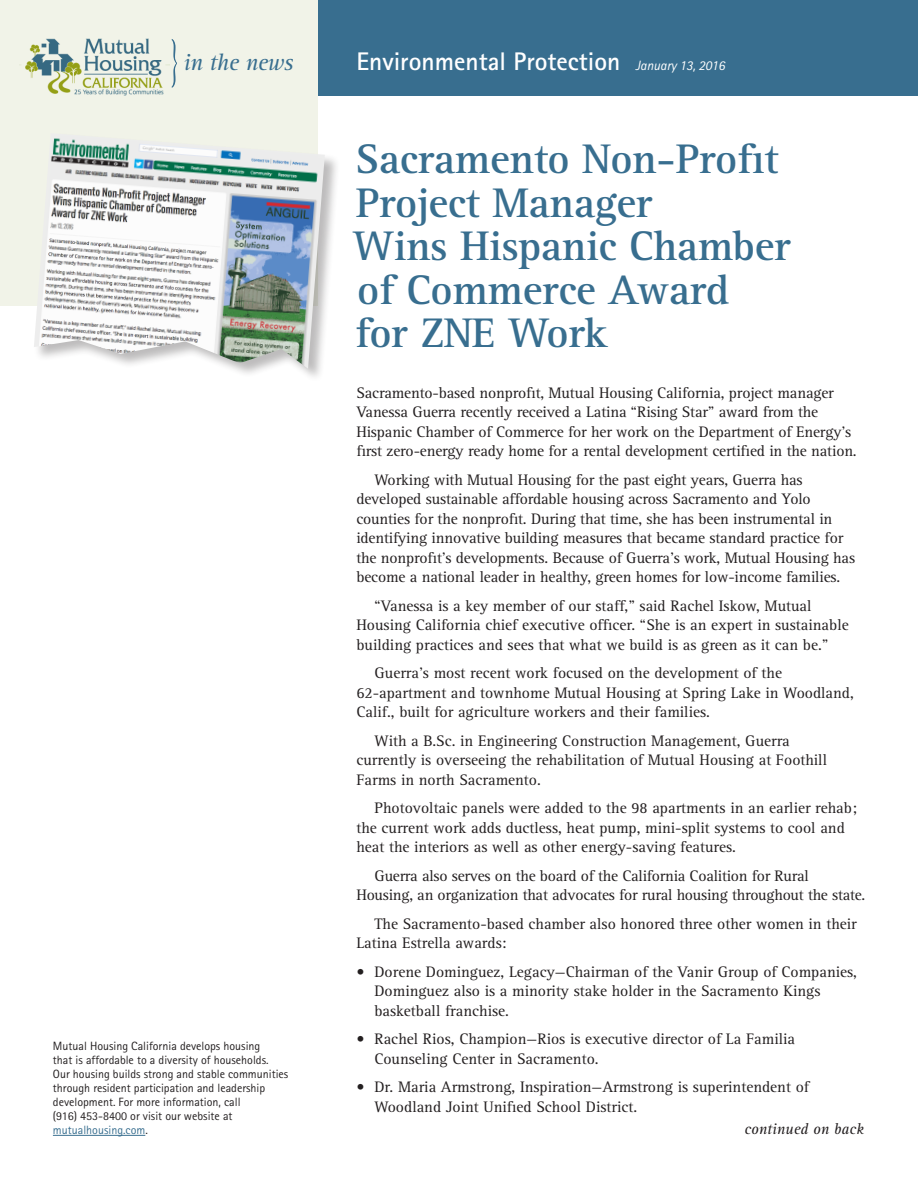
<style>
.page{position:relative;width:918px;height:1188px;background:#fff}
.page>*{position:absolute;margin:0;border:0;box-sizing:border-box;transform-origin:0 0}
.t1{font:700 42.75px/43.5px "Rotis Serif";letter-spacing:-.01em;color:#386e8f}
.t2{font:700 25.5px "Rotis Sans Serif";color:#fff}
.t3{font:italic 23.85px "Rotis Serif";letter-spacing:-.02em;color:#386e8f}
.t4{font:15.75px/19.5px "Rotis Serif";color:#231f20}
.t5{font:italic 15.75px "Rotis Serif";color:#231f20}
.t6{font:12px/14.1px "Rotis Sans Serif";color:#231f20}
.s1{color:#386e8f}
.s2{font-weight:400;font-style:italic;font-size:13.5px}
</style>
<div class="page">
<div style="left:314px;top:0;width:604px;height:95px;background:#386e8f"></div>
<div style="left:0;top:0;width:318px;height:306px;background:#f1f3e8"></div>
<div style="left:34px;top:133px;width:306px;height:250px;background:#231f20;opacity:.3"></div>
<img style="left:34px;top:133px;width:291px;height:236px">
<img style="left:19px;top:38px;width:150px;height:58px">
<svg style="left:172px;top:39px;width:5px;height:49px"></svg>
<hr style="left:53px;top:1135px;width:92px;height:1px;background:#386e8f">
<p class="t3" style="left:184px;top:49px;width:111px">in the news</p>
<p class="t6" style="left:53px;top:1038px;width:237px">Mutual Housing California develops housing<br>that is affordable to a diversity of households.<br>Our housing builds strong and stable communities through resident participation and leadership development. For more information, call<br>(916) 453-8400 or visit our website at <span class="s1">mutualhousing.com</span>.</p>
<p class="t2" style="left:356px;top:45px;width:370px">Environmental Protection <span class="s2">January 13, 2016</span></p>
<p class="t1" style="left:353px;top:138px;width:439px">Sacramento Non-Profit<br>Project Manager<br>Wins Hispanic Chamber of Commerce Award<br>for ZNE Work</p>
<p class="t4" style="left:356px;top:383px;width:502px">Sacramento-based nonprofit, Mutual Housing California, project manager Vanessa Guerra recently received a Latina “Rising Star” award from the Hispanic Chamber of Commerce for her work on the Department of Energy’s first zero-energy ready home for a rental development certified in the nation.</p>
<p class="t4" style="left:356px;top:470px;width:500px;text-indent:18px">Working with Mutual Housing for the past eight years, Guerra has developed sustainable affordable housing across Sacramento and Yolo counties for the nonprofit. During that time, she has been instrumental in identifying innovative building measures that became standard practice for the nonprofit’s developments. Because of Guerra’s work, Mutual Housing has become a national leader in healthy, green homes for low-income families.</p>
<p class="t4" style="left:356px;top:596px;width:494px;text-indent:18px">“Vanessa is a key member of our staff,” said Rachel Iskow, Mutual<br>Housing California chief executive officer. “She is an expert in sustainable building practices and sees that what we build is as green as it can be.”</p>
<p class="t4" style="left:356px;top:664px;width:499px;text-indent:18px">Guerra’s most recent work focused on the development of the<br>62-apartment and townhome Mutual Housing at Spring Lake in Woodland,<br>Calif., built for agriculture workers and their families.</p>
<p class="t4" style="left:356px;top:731px;width:472px;text-indent:18px">With a B.Sc. in Engineering Construction Management, Guerra currently is overseeing the rehabilitation of Mutual Housing at Foothill<br>Farms in north Sacramento.</p>
<p class="t4" style="left:356px;top:799px;width:502px;text-indent:18px">Photovoltaic panels were added to the 98 apartments in an earlier rehab; the current work adds ductless, heat pump, mini-split systems to cool and heat the interiors as well as other energy-saving features.</p>
<p class="t4" style="left:356px;top:866px;width:511px;text-indent:18px">Guerra also serves on the board of the California Coalition for Rural<br>Housing, an organization that advocates for rural housing throughout the state.</p>
<p class="t4" style="left:356px;top:914px;width:502px;text-indent:18px">The Sacramento-based chamber also honored three other women in their<br>Latina Estrella awards:</p>
<p class="t4" style="left:374px;top:962px;width:484px;text-indent:-18px">• Dorene Dominguez, Legacy—Chairman of the Vanir Group of Companies,<br>Dominguez also is a minority stake holder in the Sacramento Kings basketball franchise.</p>
<p class="t4" style="left:374px;top:1030px;width:422px;text-indent:-18px">• Rachel Rios, Champion—Rios is executive director of La Familia<br>Counseling Center in Sacramento.</p>
<p class="t4" style="left:374px;top:1078px;width:436px;text-indent:-18px">• Dr. Maria Armstrong, Inspiration—Armstrong is superintendent of<br>Woodland Joint Unified School District.</p>
<p class="t5" style="left:744px;top:1120px;width:121px">continued on back</p>
</div>
